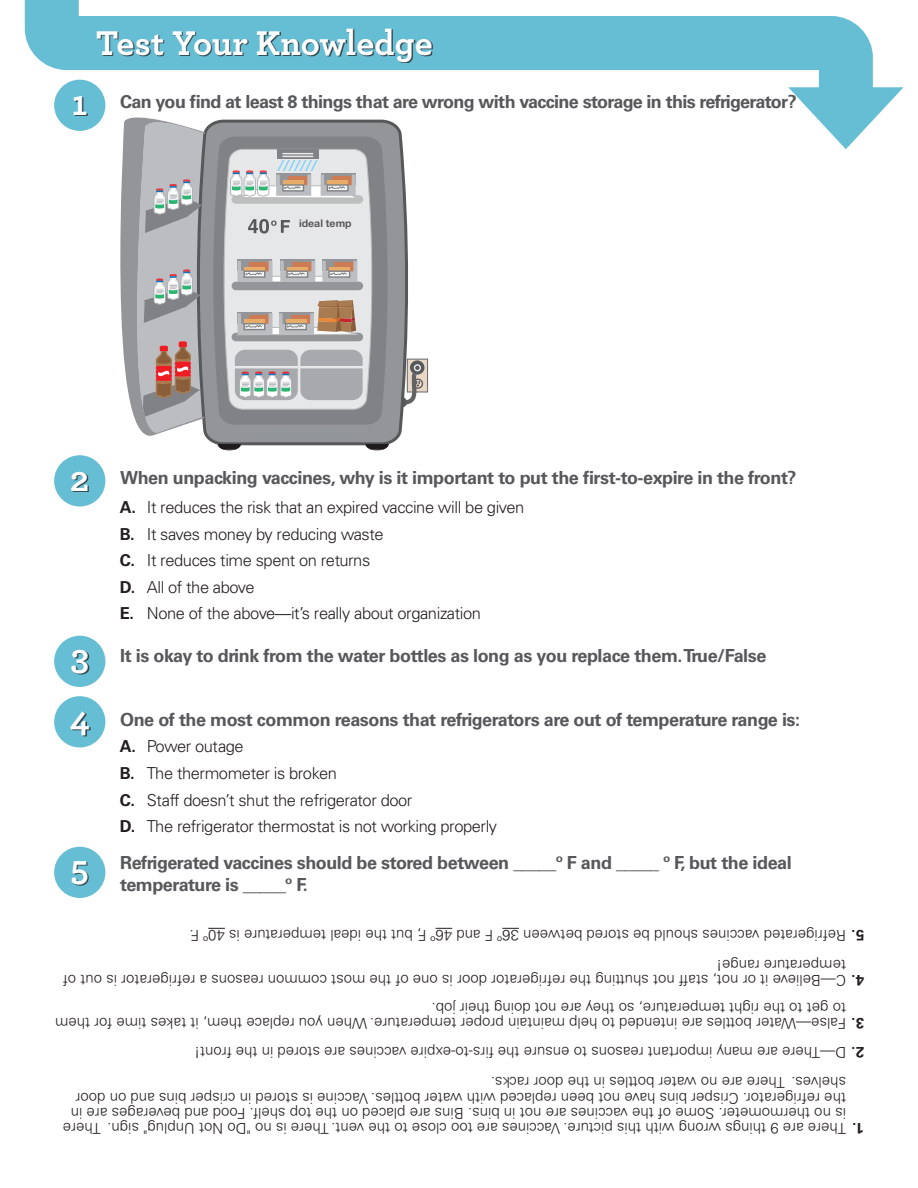
<style>
.page{position:relative;width:918px;height:1188px;background:#fff}
.page>*{position:absolute;margin:0;border:0;box-sizing:border-box;transform-origin:0 0}
.t1{font:700 36px "Archer";color:#fff}
.t2{font:700 18px/21.6px "Univers LT Std";letter-spacing:-.025em;color:#57585a}
.t3{font:300 16.5px "Univers LT Std";letter-spacing:-.025em;color:#231f20}
.t4{font:300 15px/15px "Univers LT Std";color:#231f20}
.t5{font:700 10.5px "Helvetica Neue LT Std";color:#5a595b}
.s1{font-family:"Archer";font-size:36px;color:#fff}
.s2{font-weight:700}
</style>
<div class="page">
<svg style="left:24px;top:0;width:849px;height:87px"></svg>
<svg style="left:788px;top:87px;width:116px;height:62px"></svg>
<div style="left:98px;top:29px;width:335px;height:34px;background:#231f20;opacity:.75"></div>
<svg style="left:206px;top:119px;width:203px;height:327px"></svg>
<svg style="left:211px;top:137px;width:178px;height:288px;fill:#808285"></svg>
<svg style="left:218px;top:429px;width:171px;height:22px"></svg>
<div style="left:407px;top:359px;width:21px;height:34px;background:#ebd7c5;border:1px solid #6d6f72"></div>
<svg style="left:410px;top:360px;width:15px;height:15px"></svg>
<div style="left:414px;top:364px;width:7px;height:7px;border:1px solid #e9e9e9;border-radius:50%"></div>
<svg style="left:397px;top:365px;width:28px;height:43px"></svg>
<svg style="left:222px;top:148px;width:151px;height:262px"></svg>
<svg style="left:54px;top:80px;width:152px;height:357px"></svg>
<svg style="left:54px;top:455px;width:51px;height:52px"></svg>
<div style="left:72px;top:472px;width:17px;height:20px;background:#231f20;opacity:.75"></div>
<svg style="left:54px;top:636px;width:51px;height:51px"></svg>
<div style="left:73px;top:651px;width:16px;height:23px;background:#231f20;opacity:.75"></div>
<svg style="left:54px;top:696px;width:51px;height:51px"></svg>
<div style="left:72px;top:712px;width:19px;height:25px;background:#231f20;opacity:.75"></div>
<svg style="left:54px;top:847px;width:51px;height:51px"></svg>
<div style="left:73px;top:862px;width:16px;height:24px;background:#231f20;opacity:.75"></div>
<svg style="left:502px;top:928px;width:17px;height:1px"></svg>
<svg style="left:436px;top:928px;width:16px;height:1px"></svg>
<svg style="left:208px;top:928px;width:17px;height:1px"></svg>
<h1 class="t1" style="left:96px;top:14px;width:338px">Test Your Knowledge</h1>
<p class="t2" style="left:72px;top:91px;width:726px"><span class="s1">1</span> Can you find at least 8 things that are wrong with vaccine storage in this refrigerator?</p>
<p class="t5" style="left:299px;top:217px;width:54px">ideal temp</p>
<h2 class="t2" style="left:70px;top:467px;width:728px"><span class="s1">2</span> When unpacking vaccines, why is it important to put the first-to-expire in the front?</h2>
<p class="t3" style="left:120px;top:497px;width:406px"><span class="s2">A.</span> It reduces the risk that an expired vaccine will be given</p>
<p class="t3" style="left:120px;top:524px;width:265px"><span class="s2">B.</span> It saves money by reducing waste</p>
<p class="t3" style="left:120px;top:551px;width:252px"><span class="s2">C.</span> It reduces time spent on returns</p>
<p class="t3" style="left:120px;top:577px;width:136px"><span class="s2">D.</span> All of the above</p>
<p class="t3" style="left:120px;top:604px;width:363px"><span class="s2">E.</span> None of the above—it’s really about organization</p>
<h2 class="t2" style="left:71px;top:645px;width:697px"><span class="s1">3</span> It is okay to drink from the water bottles as long as you replace them. True/False</h2>
<h2 class="t2" style="left:70px;top:709px;width:732px"><span class="s1">4</span> One of the most common reasons that refrigerators are out of temperature range is:</h2>
<p class="t3" style="left:120px;top:737px;width:125px"><span class="s2">A.</span> Power outage</p>
<p class="t3" style="left:120px;top:763px;width:219px"><span class="s2">B.</span> The thermometer is broken</p>
<p class="t3" style="left:120px;top:790px;width:294px"><span class="s2">C.</span> Staff doesn’t shut the refrigerator door</p>
<p class="t3" style="left:120px;top:816px;width:379px"><span class="s2">D.</span> The refrigerator thermostat is not working properly</p>
<h2 class="t2" style="left:120px;top:852px;width:673px;text-indent:-50px"><span class="s1">5</span> Refrigerated vaccines should be stored between _____º F and _____ º F, but the ideal temperature is _____º F.</h2>
<p class="t4" style="left:864px;top:943px;width:676px;rotate:-180deg"><span class="s2">5.</span> Refrigerated vaccines should be stored between 36º F and 46º F, but the ideal temperature is 40º F.</p>
<p class="t4" style="left:846px;top:988px;width:785px;text-indent:-18px;rotate:-180deg"><span class="s2">4.</span> C—Believe it or not, staff not shutting the refrigerator door is one of the most common reasons a refrigerator is out of temperature range!</p>
<p class="t4" style="left:846px;top:1031px;width:792px;text-indent:-18px;rotate:-180deg"><span class="s2">3.</span> False—Water bottles are intended to help maintain proper temperature. When you replace them, it takes time for them to get to the right temperature, so they are not doing their job.</p>
<p class="t4" style="left:864px;top:1060px;width:671px;rotate:-180deg"><span class="s2">2.</span> D—There are many important reasons to ensure the firs-to-expire vaccines are stored in the front!</p>
<p class="t4" style="left:846px;top:1090px;width:357px;rotate:-180deg">shelves. There are no water bottles in the door racks.</p>
<p class="t4" style="left:846px;top:1136px;width:785px;text-indent:-18px;rotate:-180deg"><span class="s2">1.</span> There are 9 things wrong with this picture. Vaccines are too close to the vent. There is no "Do Not Unplug" sign. There is no thermometer. Some of the vaccines are not in bins. Bins are placed on the top shelf. Food and beverages are in the refrigerator. Crisper bins have not been replaced with water bottles. Vaccine is stored in crisper bins and on door</p>
</div>
